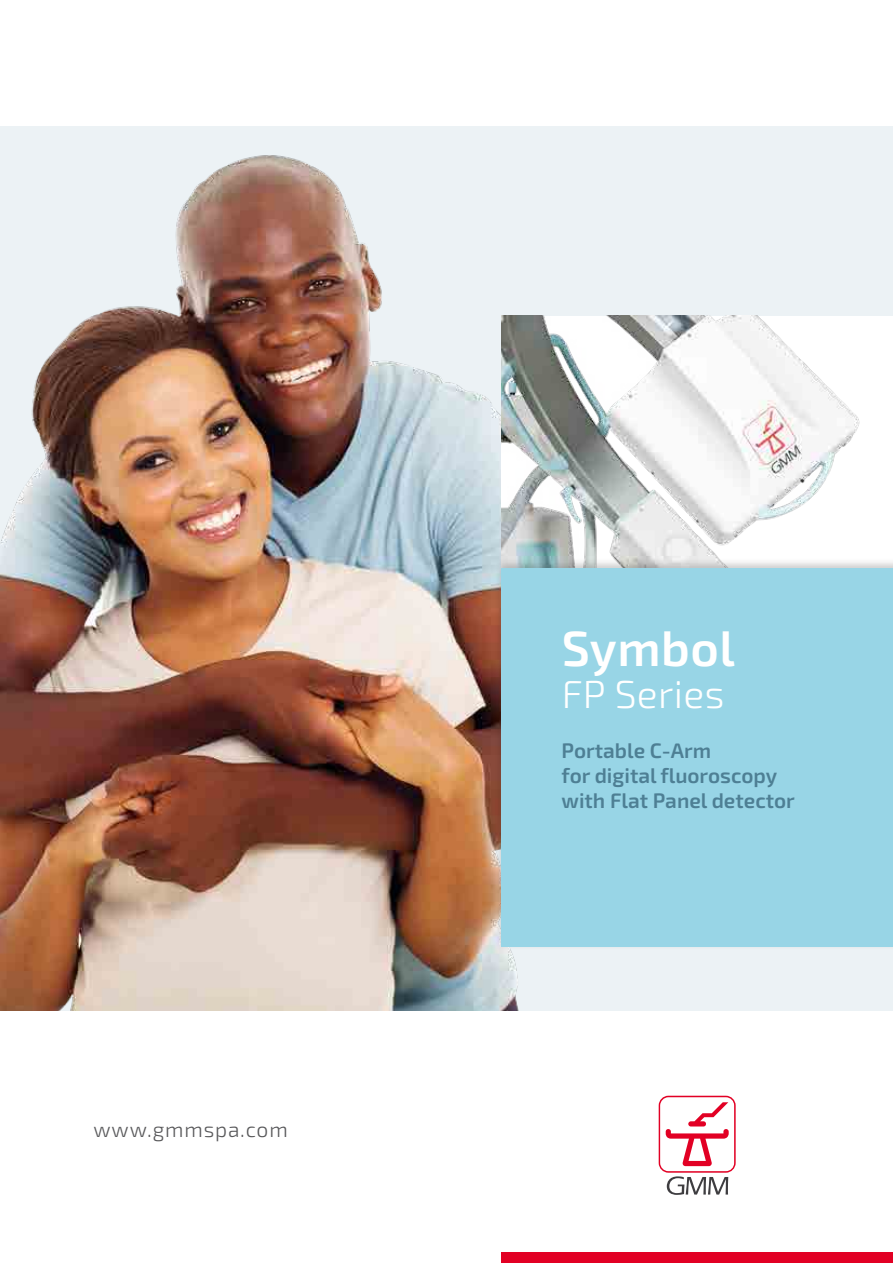
<style>
.page{position:relative;width:893px;height:1263px;background:#fff}
.page>*{position:absolute;margin:0;border:0;box-sizing:border-box;transform-origin:0 0}
.t1{font:600 49.5px "Exo 2";letter-spacing:.01em;color:#fff}
.t2{font:300 39px "Exo 2";letter-spacing:.01em;color:#fff}
.t3{font:600 21px/25.2px "Exo 2";color:#4e7f94}
.t4{font:300 21px "Exo 2";letter-spacing:.04em;color:#58585a}
</style>
<div class="page">
<div style="left:0;top:126px;width:893px;height:884px;background:#ecf2f5"></div>
<img style="left:0;top:155px;width:650px;height:855px">
<div style="left:501px;top:316px;width:392px;height:252px;background:#fff"></div>
<img style="left:501px;top:316px;width:359px;height:241px">
<div style="left:494px;top:557px;width:399px;height:393px;background:#000;opacity:.2"></div>
<div style="left:501px;top:568px;width:392px;height:379px;background:#98d5e6"></div>
<div style="left:501px;top:1252px;width:392px;height:11px;background:#e20024"></div>
<svg style="left:659px;top:1096px;width:77px;height:99px"></svg>
<p class="t4" style="left:94px;top:1117px;width:196px">www.gmmspa.com</p>
<h1 class="t1" style="left:562px;top:619px;width:175px">Symbol</h1>
<h2 class="t2" style="left:562px;top:672px;width:164px">FP Series</h2>
<p class="t3" style="left:561px;top:738px;width:235px">Portable C-Arm<br>for digital fluoroscopy with Flat Panel detector</p>
</div>
